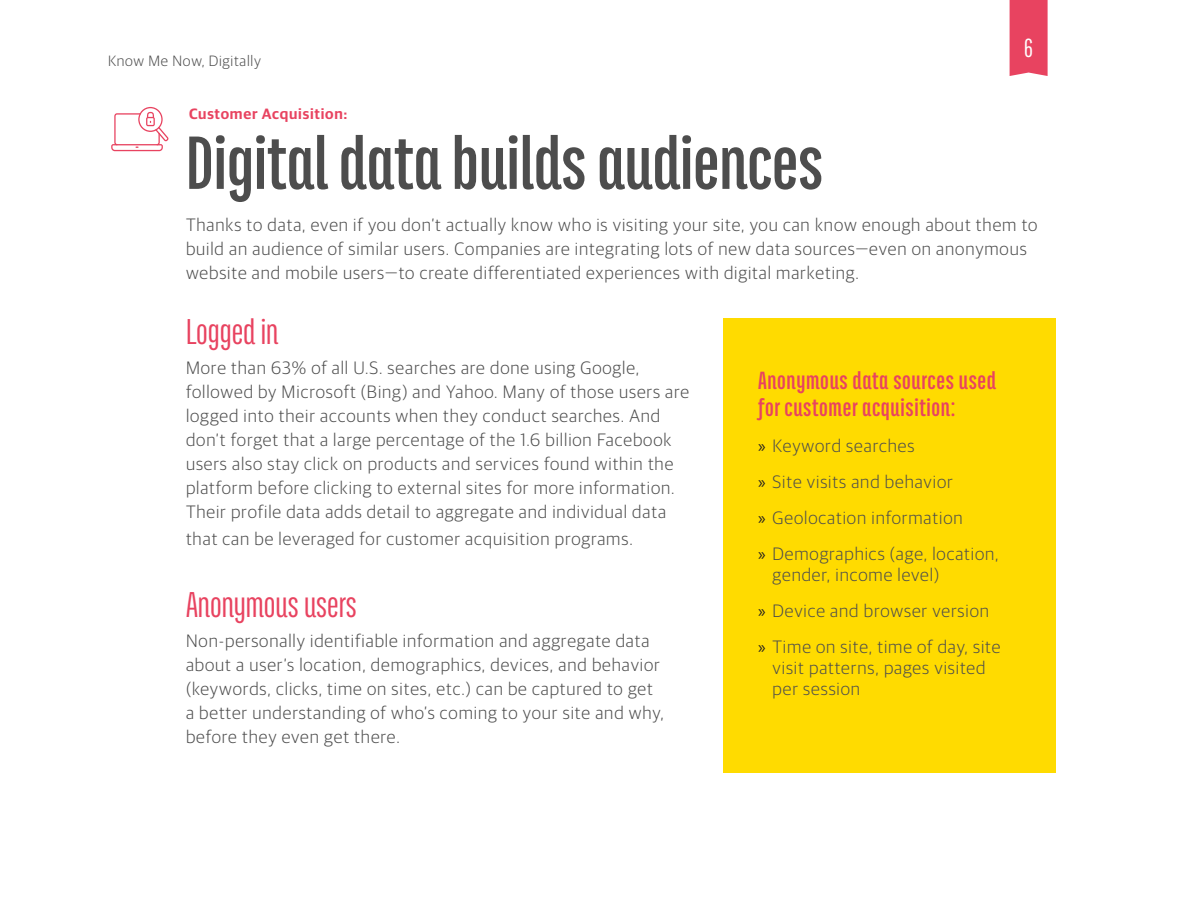
<style>
.page{position:relative;width:1188px;height:918px;background:#fff}
.page>*{position:absolute;margin:0;border:0;box-sizing:border-box;transform-origin:0 0}
.t1{font:700 81.75px "Titular Alt";color:#4d4d4d}
.t2{font:39px "Titular Alt";color:#e84360}
.t3{font:28.5px "Titular Alt";color:#fff}
.t4{font:700 27px/27px "Titular Alt";letter-spacing:.025em;color:#e84360}
.t5{font:300 18px/24px "Guardian Sans";letter-spacing:.05em;color:#4d4d4d}
.t6{font:600 15px "Guardian Sans";letter-spacing:.05em;color:#e84360}
.t7{font:300 15px "Guardian Sans";letter-spacing:.05em;color:#4d4d4d}
.s1{font-family:"Myriad Pro";font-weight:400;color:#231f20}
</style>
<div class="page">
<div style="left:723px;top:319px;width:333px;height:454px;background:#ffdb00"></div>
<svg style="left:111px;top:107px;width:57px;height:44px"></svg>
<div style="left:1010px;top:0;width:38px;height:76px;background:#e84360"></div>
<p class="t7" style="left:108px;top:50px;width:154px">Know Me Now, Digitally</p>
<p class="t6" style="left:189px;top:103px;width:160px">Customer Acquisition:</p>
<p class="t1" style="left:186px;top:122px;width:639px">Digital data builds audiences</p>
<p class="t3" style="left:1024px;top:34px;width:10px">6</p>
<p class="t5" style="left:186px;top:212px;width:853px">Thanks to data, even if you don’t actually know who is visiting your site, you can know enough about them to build an audience of similar users. Companies are integrating lots of new data sources—even on anonymous website and mobile users—to create differentiated experiences with digital marketing.</p>
<p class="t2" style="left:186px;top:313px;width:94px">Logged in</p>
<p class="t5" style="left:186px;top:355px;width:505px">More than 63% of all U.S. searches are done using Google, followed by Microsoft (Bing) and Yahoo. Many of those users are logged into their accounts when they conduct searches. And don’t forget that a large percentage of the 1.6 billion Facebook users also stay click on products and services found within the platform before clicking to external sites for more information.<br>Their profile data adds detail to aggregate and individual data</p>
<p class="t5" style="left:186px;top:526px;width:448px">that can be leveraged for customer acquisition programs.</p>
<p class="t4" style="left:758px;top:367px;width:240px">Anonymous data sources used for customer acquisition:</p>
<p class="t5" style="left:758px;top:433px;width:158px"><span class="s1">»</span> Keyword searches</p>
<p class="t5" style="left:758px;top:469px;width:196px"><span class="s1">»</span> Site visits and behavior</p>
<p class="t5" style="left:758px;top:505px;width:206px"><span class="s1">»</span> Geolocation information</p>
<p class="t5" style="left:773px;top:542px;width:228px;line-height:21px;text-indent:-15px"><span class="s1">»</span> Demographics (age, location, gender, income level)</p>
<p class="t5" style="left:758px;top:598px;width:233px"><span class="s1">»</span> Device and browser version</p>
<p class="t5" style="left:773px;top:635px;width:229px;line-height:21px;text-indent:-15px"><span class="s1">»</span> Time on site, time of day, site visit patterns, pages visited per session</p>
<p class="t2" style="left:186px;top:586px;width:172px">Anonymous users</p>
<p class="t5" style="left:186px;top:628px;width:479px">Non-personally identifiable information and aggregate data about a user’s location, demographics, devices, and behavior (keywords, clicks, time on sites, etc.) can be captured to get a better understanding of who’s coming to your site and why, before they even get there.</p>
</div>
